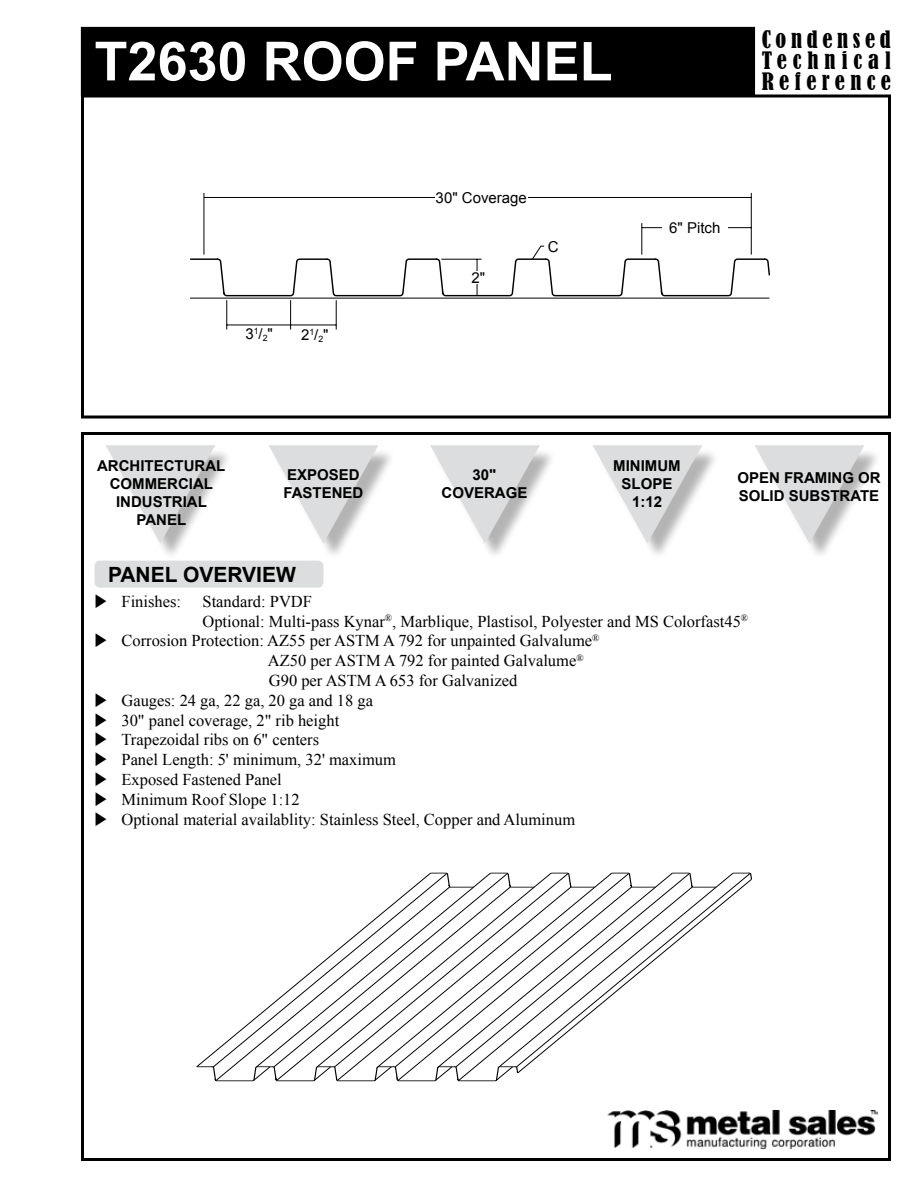
<style>
.page{position:relative;width:918px;height:1188px;background:#fff}
.page>*{position:absolute;margin:0;border:0;box-sizing:border-box;transform-origin:0 0}
.t1{font:700 54px "Arial";color:#fff}
.t2{font:condensed 22.5px/21px "Bernard";letter-spacing:.24em;color:#000;text-align:justify}
.t3{font:700 21px "Arial";color:#000}
.t4{font:16.5px/19.8px "Times New Roman";color:#000}
.t5{font:700 15px/18px "Arial";color:#000;text-align:center}
.t6{font:15px "Arial";color:#000}
</style>
<div class="page">
<div style="left:81px;top:94px;width:810px;height:324px;border:3px solid #000"></div>
<div style="left:81px;top:432px;width:810px;height:729px;border:3px solid #000"></div>
<div style="left:81px;top:27px;width:674px;height:69px;background:#000"></div>
<img style="left:608px;top:1111px;width:270px;height:37px">
<div style="left:434px;top:448px;width:123px;height:113px;background:#000;opacity:.3"></div>
<svg style="left:430px;top:445px;width:110px;height:98px"></svg>
<div style="left:272px;top:448px;width:123px;height:113px;background:#000;opacity:.3"></div>
<svg style="left:269px;top:445px;width:110px;height:98px"></svg>
<div style="left:596px;top:448px;width:123px;height:113px;background:#000;opacity:.3"></div>
<svg style="left:593px;top:445px;width:110px;height:98px"></svg>
<div style="left:758px;top:448px;width:123px;height:113px;background:#000;opacity:.3"></div>
<svg style="left:755px;top:445px;width:110px;height:98px"></svg>
<div style="left:109px;top:448px;width:123px;height:113px;background:#000;opacity:.3"></div>
<svg style="left:106px;top:445px;width:109px;height:98px"></svg>
<div style="left:94px;top:561px;width:229px;height:27px;background:#dcddde;border-radius:5px"></div>
<svg style="left:190px;top:193px;width:580px;height:137px"></svg>
<div style="left:435px;top:191px;width:93px;height:13px;background:#fff"></div>
<div style="left:466px;top:271px;width:25px;height:13px;background:#fff"></div>
<div style="left:662px;top:221px;width:66px;height:12px;background:#fff"></div>
<svg style="left:208px;top:873px;width:544px;height:200px"></svg>
<svg style="left:731px;top:873px;width:21px;height:7px"></svg>
<svg style="left:196px;top:1057px;width:323px;height:25px"></svg>
<svg style="left:430px;top:873px;width:287px;height:24px"></svg>
<h1 class="t1" style="left:94px;top:25px;width:520px">T2630 ROOF PANEL</h1>
<p class="t6" style="left:245px;top:324px;width:29px">3<sup>1</sup>/<sub>2</sub>"</p>
<p class="t6" style="left:301px;top:325px;width:29px">2<sup>1</sup>/<sub>2</sub>"</p>
<p class="t6" style="left:436px;top:188px;width:93px">30" Coverage</p>
<p class="t6" style="left:472px;top:268px;width:15px">2"</p>
<p class="t6" style="left:548px;top:237px;width:12px">C</p>
<h2 class="t2" style="left:762px;top:29px;width:131px">Condensed Technical Reference</h2>
<p class="t6" style="left:669px;top:218px;width:53px">6" Pitch</p>
<p class="t5" style="left:97px;top:457px;width:130px">ARCHITECTURAL<br>COMMERCIAL<br>INDUSTRIAL<br>PANEL</p>
<p class="t5" style="left:442px;top:466px;width:87px">30"<br>COVERAGE</p>
<p class="t5" style="left:613px;top:457px;width:69px">MINIMUM<br>SLOPE<br>1:12</p>
<p class="t5" style="left:283px;top:466px;width:82px;text-align:left">EXPOSED<br>FASTENED</p>
<p class="t3" style="left:108px;top:560px;width:189px">PANEL OVERVIEW</p>
<p class="t5" style="left:737px;top:469px;width:145px;text-align:left">OPEN FRAMING OR<br>SOLID SUBSTRATE</p>
<p class="t4" style="left:94px;top:591px;width:88px">◆ Finishes:</p>
<p class="t4" style="left:202px;top:591px;width:547px">Standard: PVDF<br>Optional: Multi-pass Kynar<sup>®</sup>, Marblique, Plastisol, Polyester and MS Colorfast45<sup>®</sup></p>
<p class="t4" style="left:268px;top:631px;width:333px;text-indent:-173px">◆ Corrosion Protection: AZ55 per ASTM A 792 for unpainted Galvalume<sup>®<br></sup>AZ50 per ASTM A 792 for painted Galvalume<sup>®<br></sup>G90 per ASTM A 653 for Galvanized</p>
<p class="t4" style="left:94px;top:690px;width:280px">◆ Gauges: 24 ga, 22 ga, 20 ga and 18 ga</p>
<p class="t4" style="left:94px;top:710px;width:246px">◆ 30" panel coverage, 2" rib height</p>
<p class="t4" style="left:94px;top:730px;width:226px">◆ Trapezoidal ribs on 6" centers</p>
<p class="t4" style="left:94px;top:749px;width:303px">◆ Panel Length: 5' minimum, 32' maximum</p>
<p class="t4" style="left:94px;top:769px;width:189px">◆ Exposed Fastened Panel</p>
<p class="t4" style="left:94px;top:789px;width:207px">◆ Minimum Roof Slope 1:12</p>
<p class="t4" style="left:94px;top:809px;width:482px">◆ Optional material availablity: Stainless Steel, Copper and Aluminum</p>
</div>
